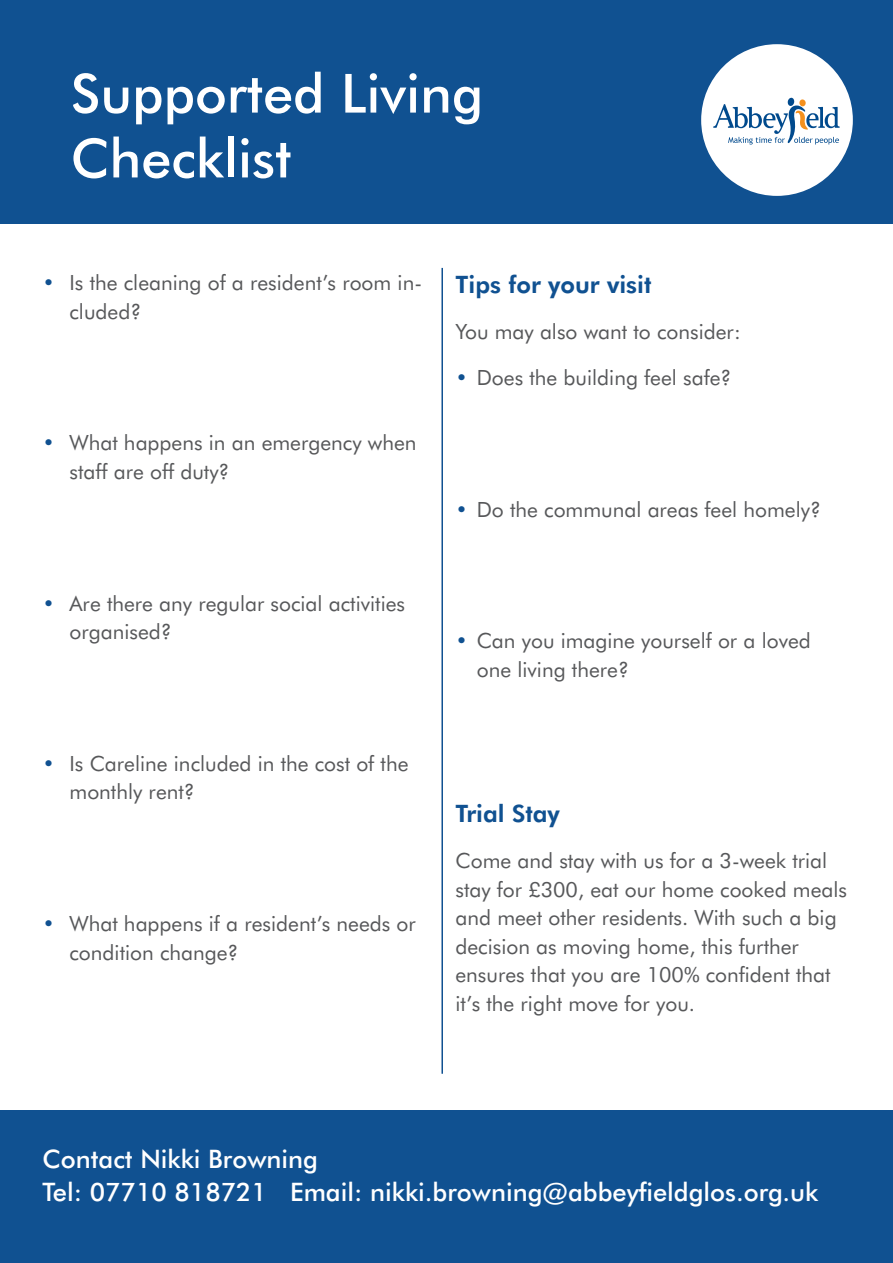
<style>
.page{position:relative;width:893px;height:1263px;background:#fff}
.page>*{position:absolute;margin:0;border:0;box-sizing:border-box;transform-origin:0 0}
.t1{font:500 54px/64.8px "Futura BT";color:#fff}
.t2{font:500 25.5px/33px "Futura BT";color:#fff}
.t3{font:700 24px "Futura BT";color:#105191}
.t4{font:21px/28.5px "Futura BT";color:#57585a}
.s1{color:#105191}
</style>
<div class="page">
<div style="left:0;top:0;width:893px;height:223px;background:#105191"></div>
<div style="left:701px;top:44px;width:152px;height:152px;background:#fff;border-radius:50%"></div>
<svg style="left:713px;top:97px;width:127px;height:48px"></svg>
<div style="left:799px;top:99px;width:7px;height:8px;background:#f4901d;border-radius:3px"></div>
<div style="left:0;top:1110px;width:893px;height:153px;background:#105191"></div>
<hr style="left:441px;top:268px;width:2px;height:806px;background:#105191">
<p class="t1" style="left:71px;top:60px;width:414px">Supported Living<br>Checklist</p>
<p class="t4" style="left:70px;top:268px;width:354px;text-indent:-27px"><span class="s1">•</span> Is the cleaning of a resident’s room in&shy;cluded?</p>
<p class="t4" style="left:70px;top:428px;width:349px;text-indent:-27px"><span class="s1">•</span> What happens in an emergency when staff are off duty?</p>
<p class="t4" style="left:70px;top:589px;width:337px;text-indent:-27px"><span class="s1">•</span> Are there any regular social activities organised?</p>
<p class="t4" style="left:70px;top:749px;width:340px;text-indent:-27px"><span class="s1">•</span> Is Careline included in the cost of the monthly rent?</p>
<p class="t4" style="left:70px;top:909px;width:348px;text-indent:-27px"><span class="s1">•</span> What happens if a resident’s needs or condition change?</p>
<p class="t3" style="left:455px;top:268px;width:197px">Tips for your visit</p>
<p class="t4" style="left:455px;top:317px;width:287px">You may also want to consider:</p>
<p class="t4" style="left:455px;top:363px;width:277px"><span class="s1">•</span> Does the building feel safe?</p>
<p class="t4" style="left:455px;top:495px;width:367px"><span class="s1">•</span> Do the communal areas feel homely?</p>
<p class="t4" style="left:477px;top:626px;width:336px;text-indent:-21px"><span class="s1">•</span> Can you imagine yourself or a loved one living there?</p>
<p class="t3" style="left:455px;top:798px;width:106px">Trial Stay</p>
<p class="t4" style="left:455px;top:846px;width:393px">Come and stay with us for a 3-week trial stay for £300, eat our home cooked meals and meet other residents. With such a big decision as moving home, this further ensures that you are 100% confident that it’s the right move for you.</p>
<p class="t2" style="left:43px;top:1142px;width:777px">Contact Nikki Browning<br>Tel: 07710 818721 Email: nikki.browning@abbeyfieldglos.org.uk</p>
</div>
